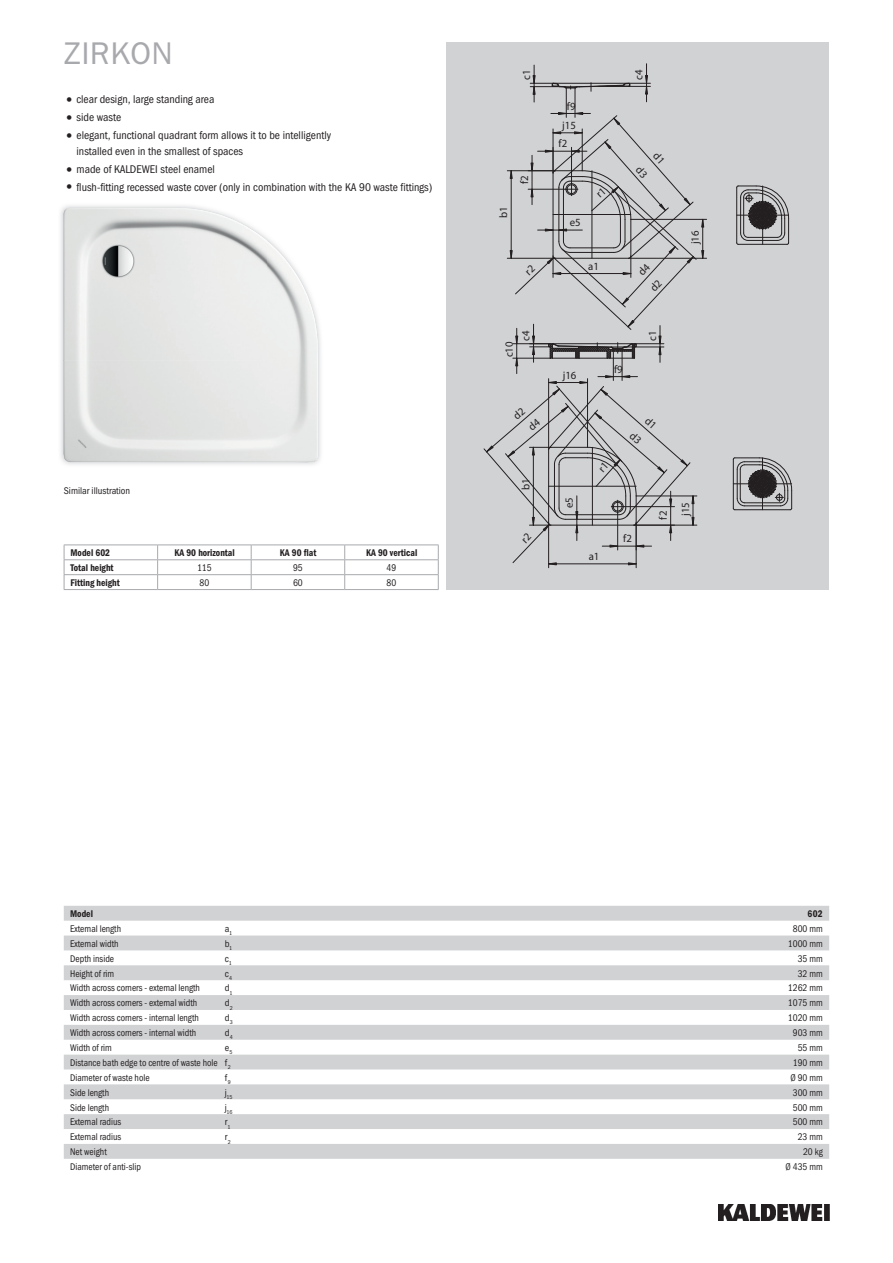
<style>
.page{position:relative;width:893px;height:1263px;background:#fff}
.page>*{position:absolute;margin:0;border:0;box-sizing:border-box;transform-origin:0 0}
.t1{font:31.5px "Franklin Gothic ITC";letter-spacing:.01em;color:#a8a9ad}
.t2{font:11.25px/15.8px "Franklin Gothic Cond ITC";color:#231f20}
.t3{font:10.95px/18.5px "Myriad Pro";color:#231f20}
.t4{font:9.75px "Franklin Gothic Cond ITC";color:#231f20;scale:.95 1}
.t5{font:600 9.75px "Franklin Gothic Cond ITC";color:#231f20;scale:.95 1}
.t6{font:9.75px "Franklin Gothic Cond ITC";color:#231f20}
.t7{font:5.7px "Franklin Gothic Cond ITC";color:#231f20}
.s1{font-size:15.75px}
</style>
<div class="page">
<img style="left:719px;top:1204px;width:110px;height:16px">
<div style="left:446px;top:43px;width:383px;height:547px;background:#d1d2d4"></div>
<svg style="left:736px;top:185px;width:53px;height:60px"></svg>
<svg style="left:733px;top:457px;width:59px;height:53px"></svg>
<img style="left:60px;top:205px;width:261px;height:260px">
<img style="left:64px;top:208px;width:203px;height:254px">
<img style="left:267px;top:241px;width:51px;height:221px">
<svg style="left:64px;top:906px;width:765px;height:253px;fill:#d4d5d7"></svg>
<hr style="left:64px;top:545px;width:94px;height:1px;background:#a8a9ad">
<hr style="left:158px;top:545px;width:93px;height:1px;background:#a8a9ad">
<hr style="left:251px;top:545px;width:94px;height:1px;background:#a8a9ad">
<hr style="left:345px;top:545px;width:94px;height:1px;background:#a8a9ad">
<hr style="left:64px;top:559px;width:94px;height:1px;background:#a8a9ad">
<hr style="left:158px;top:559px;width:93px;height:1px;background:#a8a9ad">
<hr style="left:251px;top:559px;width:94px;height:1px;background:#a8a9ad">
<hr style="left:345px;top:559px;width:94px;height:1px;background:#a8a9ad">
<hr style="left:64px;top:574px;width:94px;height:1px;background:#a8a9ad">
<svg style="left:64px;top:545px;width:1px;height:44px"></svg>
<hr style="left:64px;top:589px;width:94px;height:1px;background:#a8a9ad">
<hr style="left:158px;top:574px;width:93px;height:1px;background:#a8a9ad">
<svg style="left:157px;top:545px;width:1px;height:44px"></svg>
<hr style="left:158px;top:589px;width:93px;height:1px;background:#a8a9ad">
<hr style="left:251px;top:574px;width:94px;height:1px;background:#a8a9ad">
<svg style="left:251px;top:545px;width:1px;height:44px"></svg>
<hr style="left:251px;top:589px;width:94px;height:1px;background:#a8a9ad">
<hr style="left:345px;top:574px;width:94px;height:1px;background:#a8a9ad">
<svg style="left:344px;top:545px;width:1px;height:44px"></svg>
<svg style="left:438px;top:545px;width:1px;height:44px"></svg>
<hr style="left:345px;top:589px;width:94px;height:1px;background:#a8a9ad">
<svg style="left:483px;top:64px;width:224px;height:504px"></svg>
<h1 class="t1" style="left:64px;top:34px;width:111px">ZIRKON</h1>
<p class="t2" style="left:64px;top:92px;width:152px"><span class="s1">•</span> clear design, large standing area</p>
<p class="t2" style="left:64px;top:110px;width:59px"><span class="s1">•</span> side waste</p>
<p class="t2" style="left:77px;top:127px;width:256px;text-indent:-13px"><span class="s1">•</span> elegant, functional quadrant form allows it to be intelligently installed even in the smallest of spaces</p>
<p class="t2" style="left:64px;top:161px;width:153px"><span class="s1">•</span> made of KALDEWEI steel enamel</p>
<p class="t2" style="left:64px;top:179px;width:370px"><span class="s1">•</span> flush-fitting recessed waste cover (only in combination with the KA 90 waste fittings)</p>
<p class="t6" style="left:64px;top:485px;width:68px">Similar illustration</p>
<p class="t5" style="left:70px;top:547px;width:43px">Model 602</p>
<p class="t5" style="left:174px;top:547px;width:65px">KA 90 horizontal</p>
<p class="t5" style="left:280px;top:547px;width:40px">KA 90 flat</p>
<p class="t5" style="left:366px;top:547px;width:56px">KA 90 vertical</p>
<p class="t5" style="left:70px;top:562px;width:47px">Total height</p>
<p class="t4" style="left:197px;top:562px;width:17px">115</p>
<p class="t4" style="left:293px;top:562px;width:12px">95</p>
<p class="t4" style="left:387px;top:562px;width:12px">49</p>
<p class="t5" style="left:70px;top:577px;width:53px">Fitting height</p>
<p class="t4" style="left:200px;top:577px;width:12px">80</p>
<p class="t4" style="left:293px;top:577px;width:12px">60</p>
<p class="t4" style="left:387px;top:577px;width:12px">80</p>
<p class="t3" style="left:517px;top:80px;width:12px;rotate:-90deg">c1</p>
<p class="t3" style="left:630px;top:80px;width:12px;rotate:-90deg">c4</p>
<p class="t3" style="left:567px;top:97px;width:10px">f9</p>
<p class="t3" style="left:494px;top:218px;width:13px;rotate:-90deg">b1</p>
<p class="t3" style="left:515px;top:184px;width:10px;rotate:-90deg">f2</p>
<p class="t3" style="left:559px;top:116px;width:19px;text-indent:4px">j15 f2</p>
<p class="t3" style="left:570px;top:213px;width:12px">e5</p>
<p class="t3" style="left:588px;top:257px;width:12px">a1</p>
<p class="t3" style="left:663px;top:146px;width:14px;line-height:22.4px;rotate:49deg">d1 d3</p>
<p class="t3" style="left:500px;top:357px;width:17px;rotate:-90deg">c10</p>
<p class="t3" style="left:517px;top:341px;width:12px;rotate:-90deg">c4</p>
<p class="t3" style="left:643px;top:341px;width:12px;rotate:-90deg">c1</p>
<p class="t3" style="left:614px;top:360px;width:10px">f9</p>
<p class="t3" style="left:563px;top:366px;width:15px">j16</p>
<p class="t3" style="left:686px;top:244px;width:15px;rotate:-90deg">j16</p>
<p class="t3" style="left:516px;top:490px;width:13px;rotate:-90deg">b1</p>
<p class="t3" style="left:560px;top:508px;width:12px;rotate:-90deg">e5</p>
<p class="t3" style="left:589px;top:547px;width:12px">a1</p>
<p class="t3" style="left:623px;top:529px;width:10px">f2</p>
<p class="t3" style="left:654px;top:519px;width:10px;rotate:-90deg">f2</p>
<p class="t3" style="left:676px;top:516px;width:15px;rotate:-90deg">j15</p>
<p class="t5" style="left:70px;top:908px;width:26px">Model</p>
<p class="t5" style="left:808px;top:908px;width:17px">602</p>
<p class="t4" style="left:70px;top:923px;width:55px">External length</p>
<p class="t6" style="left:225px;top:923px;width:9px">a<sub>1</sub></p>
<p class="t4" style="left:793px;top:923px;width:33px">800 mm</p>
<p class="t4" style="left:70px;top:938px;width:52px">External width</p>
<p class="t6" style="left:225px;top:938px;width:9px">b<sub>1</sub></p>
<p class="t4" style="left:788px;top:938px;width:38px">1000 mm</p>
<p class="t4" style="left:70px;top:953px;width:48px">Depth inside</p>
<p class="t6" style="left:225px;top:953px;width:8px">c<sub>1</sub></p>
<p class="t4" style="left:798px;top:953px;width:28px">35 mm</p>
<p class="t4" style="left:70px;top:967px;width:48px">Height of rim</p>
<p class="t6" style="left:225px;top:967px;width:9px">c<sub>4</sub></p>
<p class="t4" style="left:798px;top:967px;width:28px">32 mm</p>
<p class="t4" style="left:70px;top:982px;width:138px">Width across corners - external length</p>
<p class="t6" style="left:225px;top:982px;width:9px">d<sub>1</sub></p>
<p class="t4" style="left:788px;top:982px;width:38px">1262 mm</p>
<p class="t4" style="left:70px;top:997px;width:135px">Width across corners - external width</p>
<p class="t6" style="left:225px;top:997px;width:9px">d<sub>2</sub></p>
<p class="t4" style="left:788px;top:997px;width:38px">1075 mm</p>
<p class="t4" style="left:70px;top:1012px;width:137px">Width across corners - internal length</p>
<p class="t6" style="left:225px;top:1012px;width:10px">d<sub>3</sub></p>
<p class="t4" style="left:788px;top:1012px;width:38px">1020 mm</p>
<p class="t4" style="left:70px;top:1027px;width:134px">Width across corners - internal width</p>
<p class="t6" style="left:225px;top:1027px;width:9px">d<sub>4</sub></p>
<p class="t4" style="left:793px;top:1027px;width:33px">903 mm</p>
<p class="t4" style="left:70px;top:1042px;width:46px">Width of rim</p>
<p class="t6" style="left:225px;top:1042px;width:9px">e<sub>5</sub></p>
<p class="t4" style="left:798px;top:1042px;width:28px">55 mm</p>
<p class="t4" style="left:70px;top:1057px;width:170px">Distance bath edge to centre of waste hole f<sub>2</sub></p>
<p class="t4" style="left:793px;top:1057px;width:33px">190 mm</p>
<p class="t4" style="left:70px;top:1072px;width:85px">Diameter of waste hole</p>
<p class="t6" style="left:225px;top:1072px;width:7px">f<sub>9</sub></p>
<p class="t4" style="left:790px;top:1072px;width:36px">Ø 90 mm</p>
<p class="t4" style="left:70px;top:1087px;width:43px">Side length</p>
<p class="t7" style="left:225px;top:1094px;width:9px"><sup>j</sup>15</p>
<p class="t4" style="left:793px;top:1087px;width:33px">300 mm</p>
<p class="t4" style="left:70px;top:1101px;width:43px">Side length</p>
<p class="t7" style="left:225px;top:1108px;width:9px"><sup>j</sup>16</p>
<p class="t4" style="left:793px;top:1101px;width:33px">500 mm</p>
<p class="t4" style="left:70px;top:1116px;width:55px">External radius</p>
<p class="t6" style="left:225px;top:1116px;width:7px">r<sub>1</sub></p>
<p class="t4" style="left:793px;top:1116px;width:33px">500 mm</p>
<p class="t4" style="left:70px;top:1131px;width:55px">External radius</p>
<p class="t6" style="left:225px;top:1131px;width:8px">r<sub>2</sub></p>
<p class="t4" style="left:798px;top:1131px;width:28px">23 mm</p>
<p class="t4" style="left:70px;top:1146px;width:40px">Net weight</p>
<p class="t4" style="left:803px;top:1146px;width:22px">20 kg</p>
<p class="t4" style="left:70px;top:1161px;width:76px">Diameter of anti-slip</p>
<p class="t4" style="left:785px;top:1161px;width:41px">Ø 435 mm</p>
</div>
